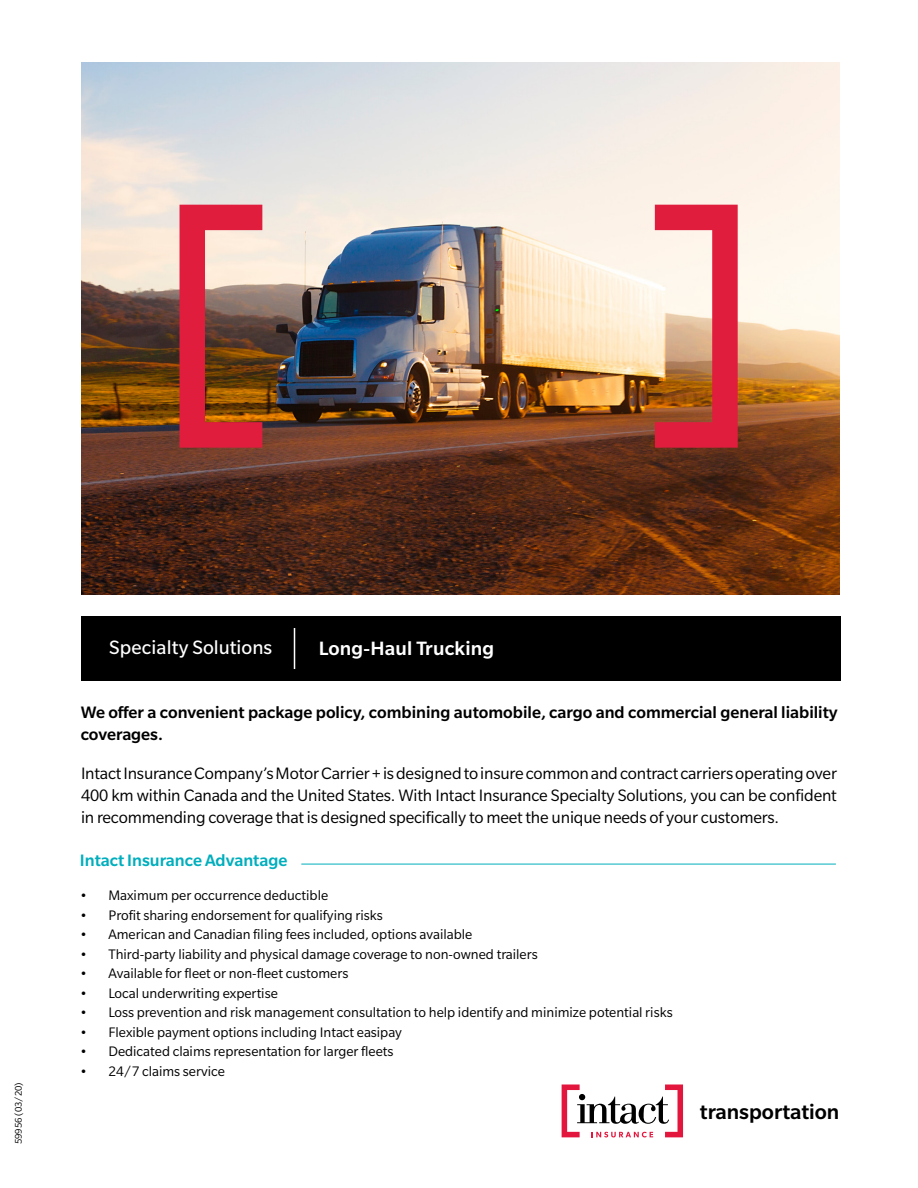
<style>
.page{position:relative;width:918px;height:1188px;background:#fff}
.page>*{position:absolute;margin:0;border:0;box-sizing:border-box;transform-origin:0 0}
.t1{font:500 22.65px "Slate Std";color:#000}
.t2{font:21px "Slate Std";letter-spacing:.005em;color:#fff}
.t3{font:500 21px "Slate Std";letter-spacing:.01em;color:#fff}
.t4{font:18px/21.6px "Slate Std";letter-spacing:-.01em;color:#000;text-align:justify}
.t5{font:500 18px/21.6px "Slate Std";color:#000}
.t6{font:500 18px "Slate Std";color:#00aebd}
.t7{font:15px "Slate Std";color:#000}
.t8{font:10.5px "Slate Std";color:#000}
</style>
<div class="page">
<img style="left:81px;top:62px;width:758px;height:532px">
<div style="left:81px;top:616px;width:759px;height:65px;background:#000"></div>
<hr style="left:294px;top:628px;width:1px;height:41px;background:#fff">
<hr style="left:301px;top:864px;width:535px;height:1px;background:#00aebd">
<svg style="left:180px;top:205px;width:82px;height:243px;background:#bd514e"></svg>
<svg style="left:655px;top:205px;width:83px;height:243px;background:#dd7370"></svg>
<svg style="left:562px;top:1085px;width:121px;height:52px"></svg>
<p class="t8" style="left:13px;top:1144px;width:64px;rotate:-90deg">59956 (03/20)</p>
<p class="t2" style="left:109px;top:636px;width:165px">Specialty Solutions</p>
<p class="t3" style="left:319px;top:638px;width:177px">Long-Haul Trucking</p>
<p class="t5" style="left:81px;top:702px;width:759px">We offer a convenient package policy, combining automobile, cargo and commercial general liability coverages.</p>
<p class="t4" style="left:81px;top:763px;width:758px">Intact Insurance Company’s Motor Carrier + is designed to insure common and contract carriers operating over 400 km within Canada and the United States. With Intact Insurance Specialty Solutions, you can be confident in recommending coverage that is designed specifically to meet the unique needs of your customers.</p>
<p class="t6" style="left:80px;top:851px;width:209px">Intact Insurance Advantage</p>
<p class="t7" style="left:80px;top:888px;width:250px">• Maximum per occurrence deductible</p>
<p class="t7" style="left:80px;top:907px;width:305px">• Profit sharing endorsement for qualifying risks</p>
<p class="t7" style="left:80px;top:927px;width:394px">• American and Canadian filing fees included, options available</p>
<p class="t7" style="left:80px;top:946px;width:459px">• Third-party liability and physical damage coverage to non-owned trailers</p>
<p class="t7" style="left:80px;top:966px;width:270px">• Available for fleet or non-fleet customers</p>
<p class="t7" style="left:80px;top:985px;width:199px">• Local underwriting expertise</p>
<p class="t7" style="left:80px;top:1005px;width:594px">• Loss prevention and risk management consultation to help identify and minimize potential risks</p>
<p class="t7" style="left:80px;top:1024px;width:324px">• Flexible payment options including Intact easipay</p>
<p class="t7" style="left:80px;top:1044px;width:315px">• Dedicated claims representation for larger fleets</p>
<p class="t7" style="left:80px;top:1063px;width:147px">• 24/7 claims service</p>
<p class="t1" style="left:700px;top:1100px;width:141px">transportation</p>
</div>
